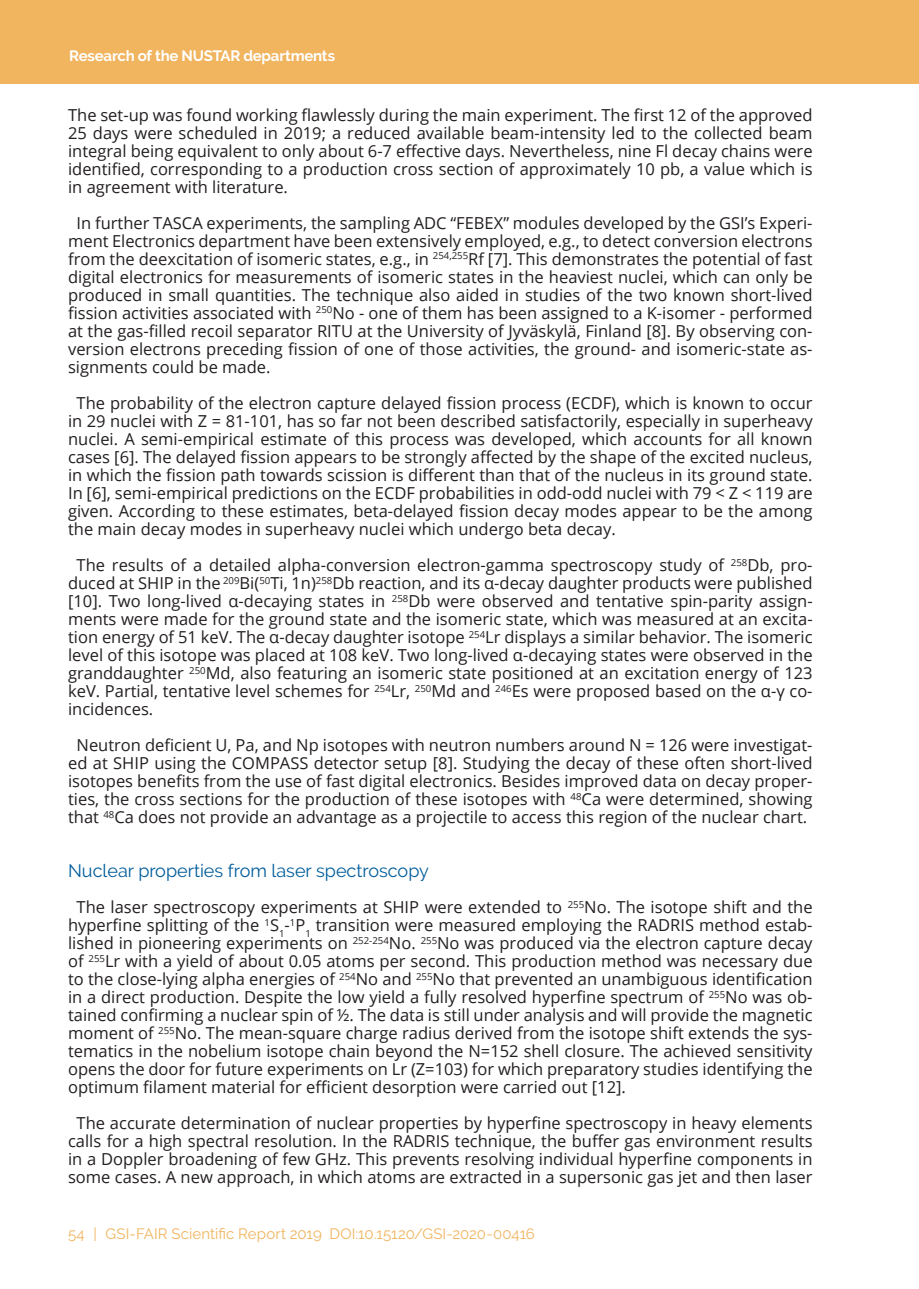
<style>
.page{position:relative;width:919px;height:1289px;background:#fff}
.page>*{position:absolute;margin:0;border:0;box-sizing:border-box;transform-origin:0 0}
.t1{font:18px "Raleway";color:#005d9c}
.t2{font:16.5px/18px "Open Sans";color:#231f20;text-align:justify}
.t3{font:15px "Raleway";letter-spacing:.005em;color:#f1b45f}
.t4{font:700 15px "Raleway";letter-spacing:-.015em;color:#fff}
</style>
<div class="page">
<div style="left:0;top:0;width:918px;height:84px;background:#f1b45f"></div>
<p class="t4" style="left:69px;top:47px;width:267px">Research of the NUSTAR departments</p>
<p class="t2" style="left:68px;top:105px;width:746px">The set-up was found working flawlessly during the main experiment. The first 12 of the approved 25 days were scheduled in 2019; a reduced available beam-intensity led to the collected beam integral being equivalent to only about 6-7 effective days. Nevertheless, nine Fl decay chains were identified, corresponding to a production cross section of approximately 10 pb, a value which is in agreement with literature.</p>
<p class="t2" style="left:68px;top:213px;width:746px;text-indent:8px">In further TASCA experiments, the sampling ADC “FEBEX” modules developed by the GSI’s Experi&shy;ment Electronics department have been extensively employed, e.g., to detect conversion electrons from the deexcitation of isomeric states, e.g., in <sup>254,255</sup>Rf [7]. This demonstrates the potential of fast digital electronics for measurements of isomeric states in the heaviest nuclei, which can only be produced in small quantities. The technique also aided in studies of the two known short-lived fission activities associated with <sup>250</sup>No - one of them has been assigned to a K-isomer - performed at the gas-filled recoil separator RITU at the University of Jyväskylä, Finland [8]. By observing con&shy;version electrons preceding fission of one of those activities, the ground- and isomeric-state as&shy;signments could be made.</p>
<p class="t2" style="left:68px;top:393px;width:746px;text-indent:8px">The probability of the electron capture delayed fission process (ECDF), which is known to occur in 29 nuclei with Z = 81-101, has so far not been described satisfactorily, especially in superheavy nuclei. A semi-empirical estimate of this process was developed, which accounts for all known cases [6]. The delayed fission appears to be strongly affected by the shape of the excited nucleus, in which the fission path towards scission is different than that of the nucleus in its ground state.<br>In [6], semi-empirical predictions on the ECDF probabilities in odd-odd nuclei with 79 &lt; Z &lt; 119 are given. According to these estimates, beta-delayed fission decay modes appear to be the among the main decay modes in superheavy nuclei which undergo beta decay.</p>
<p class="t2" style="left:68px;top:555px;width:746px;text-indent:9px">The results of a detailed alpha-conversion electron-gamma spectroscopy study of <sup>258</sup>Db, pro&shy;duced at SHIP in the <sup>209</sup>Bi(<sup>50</sup>Ti, 1n)<sup>258</sup>Db reaction, and its α-decay daughter products were published [10]. Two long-lived α-decaying states in <sup>258</sup>Db were observed and tentative spin-parity assign&shy;ments were made for the ground state and the isomeric state, which was measured at an excita&shy;tion energy of 51 keV. The α-decay daughter isotope <sup>254</sup>Lr displays a similar behavior. The isomeric level of this isotope was placed at 108 keV. Two long-lived α-decaying states were observed in the granddaughter <sup>250</sup>Md, also featuring an isomeric state positioned at an excitation energy of 123 keV. Partial, tentative level schemes for <sup>254</sup>Lr, <sup>250</sup>Md and <sup>246</sup>Es were proposed based on the α-γ co&shy;incidences.</p>
<p class="t2" style="left:68px;top:735px;width:746px;text-align:center">Neutron deficient U, Pa, and Np isotopes with neutron numbers around N = 126 were investigat&shy;ed at SHIP using the COMPASS detector setup [8]. Studying the decay of these often short-lived isotopes benefits from the use of fast digital electronics. Besides improved data on decay proper&shy;ties, the cross sections for the production of these isotopes with <sup>48</sup>Ca were determined, showing that <sup>48</sup>Ca does not provide an advantage as a projectile to access this region of the nuclear chart.</p>
<p class="t1" style="left:68px;top:860px;width:362px">Nuclear properties from laser spectroscopy</p>
<p class="t2" style="left:68px;top:897px;width:746px;text-indent:9px">The laser spectroscopy experiments at SHIP were extended to <sup>255</sup>No. The isotope shift and the hyperfine splitting of the <sup>1</sup>S<sub>1</sub>-<sup>1</sup>P<sub>1</sub> transition were measured employing the RADRIS method estab&shy;lished in pioneering experiments on <sup>252-254</sup>No. <sup>255</sup>No was produced via the electron capture decay of <sup>255</sup>Lr with a yield of about 0.05 atoms per second. This production method was necessary due to the close-lying alpha energies of <sup>254</sup>No and <sup>255</sup>No that prevented an unambiguous identification in a direct production. Despite the low yield a fully resolved hyperfine spectrum of <sup>255</sup>No was ob&shy;tained confirming a nuclear spin of ½. The data is still under analysis and will provide the magnetic moment of <sup>255</sup>No. The mean-square charge radius derived from the isotope shift extends the sys&shy;tematics in the nobelium isotope chain beyond the N=152 shell closure. The achieved sensitivity opens the door for future experiments on Lr (Z=103) for which preparatory studies identifying the optimum filament material for efficient desorption were carried out [12].</p>
<p class="t2" style="left:68px;top:1113px;width:746px;text-align:center">The accurate determination of nuclear properties by hyperfine spectroscopy in heavy elements calls for a high spectral resolution. In the RADRIS technique, the buffer gas environment results in a Doppler broadening of few GHz. This prevents resolving individual hyperfine components in some cases. A new approach, in which atoms are extracted in a supersonic gas jet and then laser</p>
<p class="t3" style="left:68px;top:1225px;width:468px">54 | GSI-FAIR Scientific Report 2019 DOI:10.15120/GSI-2020-00416</p>
</div>
